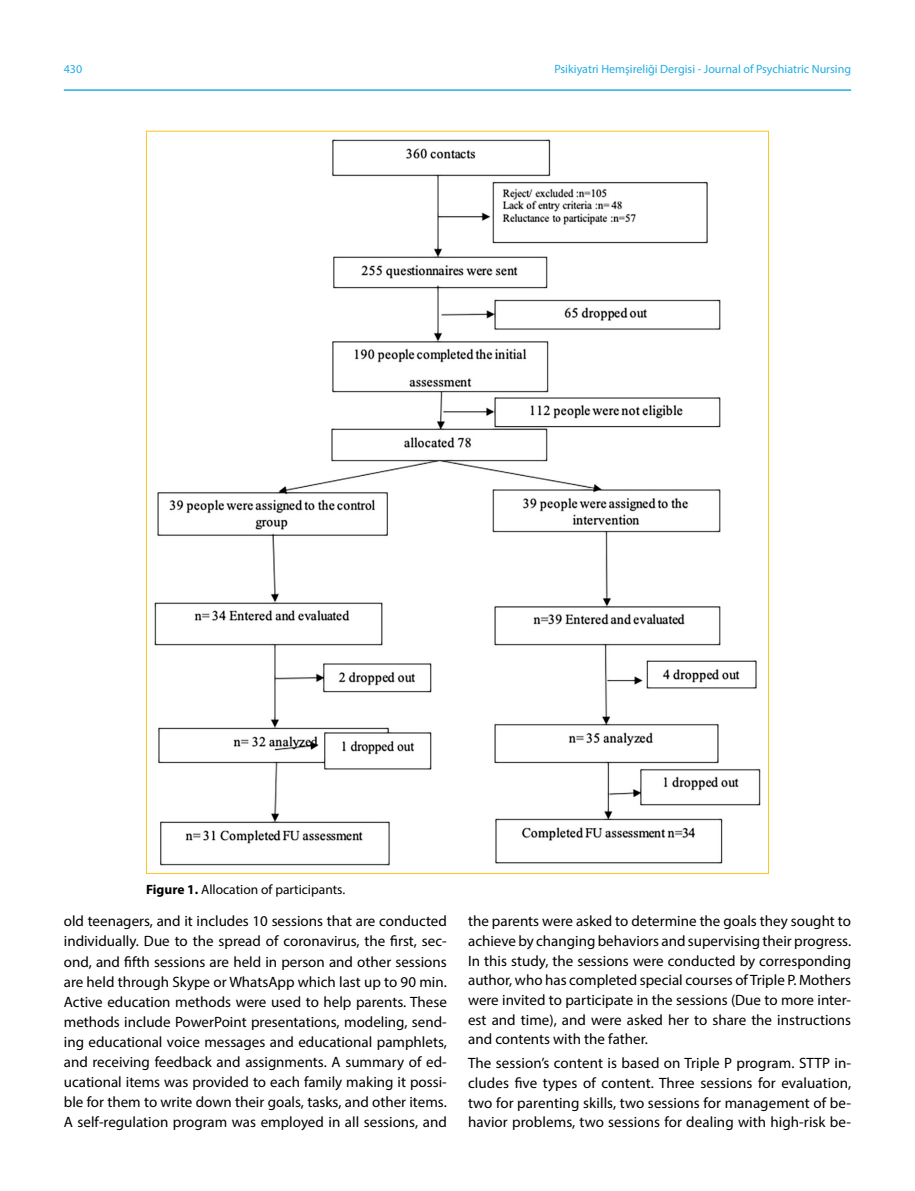
<style>
.page{position:relative;width:915px;height:1191px;background:#fff}
.page>*{position:absolute;margin:0;border:0;box-sizing:border-box;transform-origin:0 0}
.t1{font:15px/20.1px "Myriad Pro";color:#000;text-align:justify}
.t2{font:13.5px "Myriad Pro";color:#000}
.t3{font:12px "Myriad Pro";color:#21ade3}
.s1{font-weight:700}
</style>
<div class="page">
<hr style="left:64px;top:89px;width:786px;height:2px;background:#21ade3">
<img style="left:154px;top:139px;width:606px;height:726px">
<p class="t3" style="left:64px;top:61px;width:20px">430</p>
<p class="t3" style="left:554px;top:61px;width:298px">Psikiyatri Hemşireliği Dergisi - Journal of Psychiatric Nursing</p>
<p class="t2" style="left:146px;top:881px;width:201px"><span class="s1">Figure 1.</span> Allocation of participants.</p>
<p class="t1" style="left:64px;top:911px;width:384px">old teenagers, and it includes 10 sessions that are conducted individually. Due to the spread of coronavirus, the first, sec&shy;ond, and fifth sessions are held in person and other sessions are held through Skype or WhatsApp which last up to 90 min.<br>Active education methods were used to help parents. These methods include PowerPoint presentations, modeling, send&shy;ing educational voice messages and educational pamphlets, and receiving feedback and assignments. A summary of ed&shy;ucational items was provided to each family making it possi&shy;ble for them to write down their goals, tasks, and other items.<br>A self-regulation program was employed in all sessions, and</p>
<p class="t1" style="left:468px;top:911px;width:384px;line-height:19.6px">the parents were asked to determine the goals they sought to achieve by changing behaviors and supervising their progress.<br>In this study, the sessions were conducted by corresponding author, who has completed special courses of Triple P. Mothers were invited to participate in the sessions (Due to more inter&shy;est and time), and were asked her to share the instructions and contents with the father.</p>
<p class="t1" style="left:468px;top:1053px;width:384px;line-height:19.6px">The session’s content is based on Triple P program. STTP in&shy;cludes five types of content. Three sessions for evaluation, two for parenting skills, two sessions for management of be&shy;havior problems, two sessions for dealing with high-risk be-</p>
</div>
